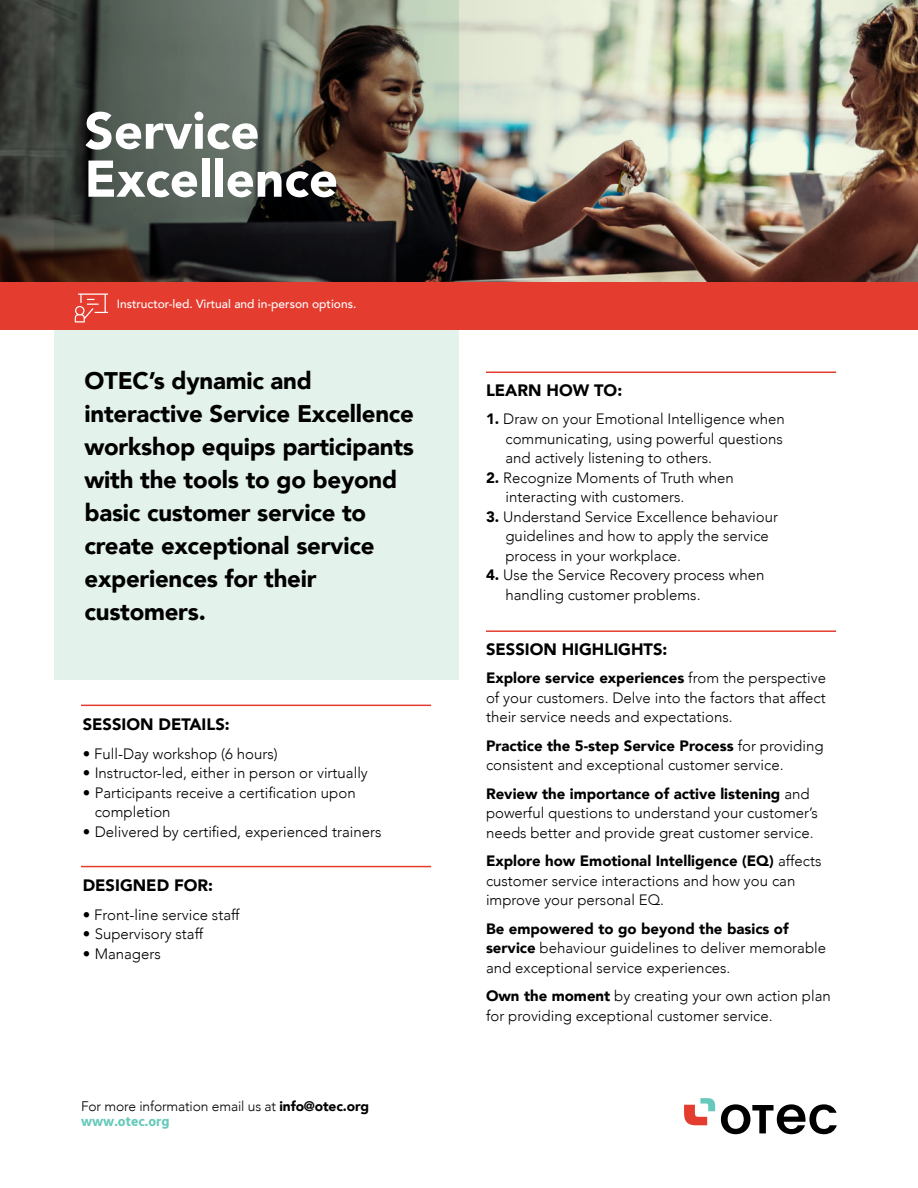
<style>
.page{position:relative;width:918px;height:1188px;background:#fff}
.page>*{position:absolute;margin:0;border:0;box-sizing:border-box;transform-origin:0 0}
.t1{font:900 51.15px/48px "Avenir";color:#fff}
.t2{font:900 24px/33px "Avenir";letter-spacing:-.01em;color:#000}
.t3{font:900 16.5px "Avenir";color:#000}
.t4{font:300 15px/19.5px "Avenir";color:#000}
.t5{font:300 13.8px "Avenir";letter-spacing:-.01em;color:#000}
.t6{font:700 13.8px "Hind Siliguri";color:#66c9ba}
.t7{font:500 12px "Avenir";color:#fff}
.s1{font-weight:900}
</style>
<div class="page">
<img style="left:489px;top:0;width:429px;height:282px">
<svg style="left:0;top:0;width:489px;height:282px;background:#5a564f"></svg>
<svg style="left:54px;top:0;width:405px;height:680px;background:#a0a9a2"></svg>
<hr style="left:81px;top:705px;width:350px;height:1px;background:#e43d30">
<hr style="left:486px;top:372px;width:350px;height:1px;background:#e43d30">
<hr style="left:486px;top:630px;width:350px;height:2px;background:#e43d30">
<hr style="left:81px;top:866px;width:350px;height:1px;background:#e43d30">
<div style="left:0;top:282px;width:918px;height:48px;background:#e43d30"></div>
<svg style="left:75px;top:294px;width:33px;height:28px"></svg>
<svg style="left:684px;top:1098px;width:31px;height:27px"></svg>
<svg style="left:721px;top:1104px;width:116px;height:30px"></svg>
<h1 class="t1" style="left:84px;top:106px;width:255px">Service<br>Excellence</h1>
<p class="t7" style="left:117px;top:294px;width:241px">Instructor-led. Virtual and in-person options.</p>
<h2 class="t2" style="left:84px;top:364px;width:331px">OTEC’s dynamic and interactive Service Excellence workshop equips participants with the tools to go beyond basic customer service to create exceptional service experiences for their customers.</h2>
<p class="t3" style="left:83px;top:710px;width:148px">SESSION DETAILS:</p>
<p class="t4" style="left:83px;top:744px;width:196px">• Full-Day workshop (6 hours)</p>
<p class="t4" style="left:83px;top:763px;width:287px">• Instructor-led, either in person or virtually</p>
<p class="t4" style="left:95px;top:783px;width:262px;text-indent:-12px">• Participants receive a certification upon completion</p>
<p class="t4" style="left:83px;top:822px;width:300px">• Delivered by certified, experienced trainers</p>
<p class="t3" style="left:83px;top:871px;width:132px">DESIGNED FOR:</p>
<p class="t4" style="left:83px;top:905px;width:159px">• Front-line service staff</p>
<p class="t4" style="left:83px;top:924px;width:122px">• Supervisory staff</p>
<p class="t4" style="left:83px;top:944px;width:80px">• Managers</p>
<p class="t5" style="left:81px;top:1098px;width:290px">For more information email us at <span class="s1">info@otec.org</span></p>
<p class="t6" style="left:81px;top:1110px;width:90px">www.otec.org</p>
<p class="t3" style="left:486px;top:376px;width:138px">LEARN HOW TO:</p>
<p class="t4" style="left:506px;top:409px;width:281px;text-indent:-20px"><span class="s1">1.</span> Draw on your Emotional Intelligence when communicating, using powerful questions and actively listening to others.</p>
<p class="t4" style="left:506px;top:468px;width:230px;text-indent:-20px"><span class="s1">2.</span> Recognize Moments of Truth when interacting with customers.</p>
<p class="t4" style="left:506px;top:507px;width:274px;text-indent:-20px"><span class="s1">3.</span> Understand Service Excellence behaviour guidelines and how to apply the service process in your workplace.</p>
<p class="t4" style="left:506px;top:565px;width:260px;text-indent:-20px"><span class="s1">4.</span> Use the Service Recovery process when handling customer problems.</p>
<p class="t3" style="left:486px;top:635px;width:183px">SESSION HIGHLIGHTS:</p>
<p class="t4" style="left:486px;top:668px;width:342px;text-align:justify"><span class="s1">Explore service experiences</span> from the perspective of your customers. Delve into the factors that affect their service needs and expectations.</p>
<p class="t4" style="left:486px;top:736px;width:339px"><span class="s1">Practice the 5-step Service Process</span> for providing consistent and exceptional customer service.</p>
<p class="t4" style="left:486px;top:784px;width:333px"><span class="s1">Review the importance of active listening</span> and powerful questions to understand your customer’s needs better and provide great customer service.</p>
<p class="t4" style="left:486px;top:851px;width:337px"><span class="s1">Explore how Emotional Intelligence (EQ)</span> affects customer service interactions and how you can improve your personal EQ.</p>
<p class="t4" style="left:486px;top:919px;width:342px"><span class="s1">Be empowered to go beyond the basics of service</span> behaviour guidelines to deliver memorable and exceptional service experiences.</p>
<p class="t4" style="left:486px;top:986px;width:346px"><span class="s1">Own the moment</span> by creating your own action plan for providing exceptional customer service.</p>
</div>
